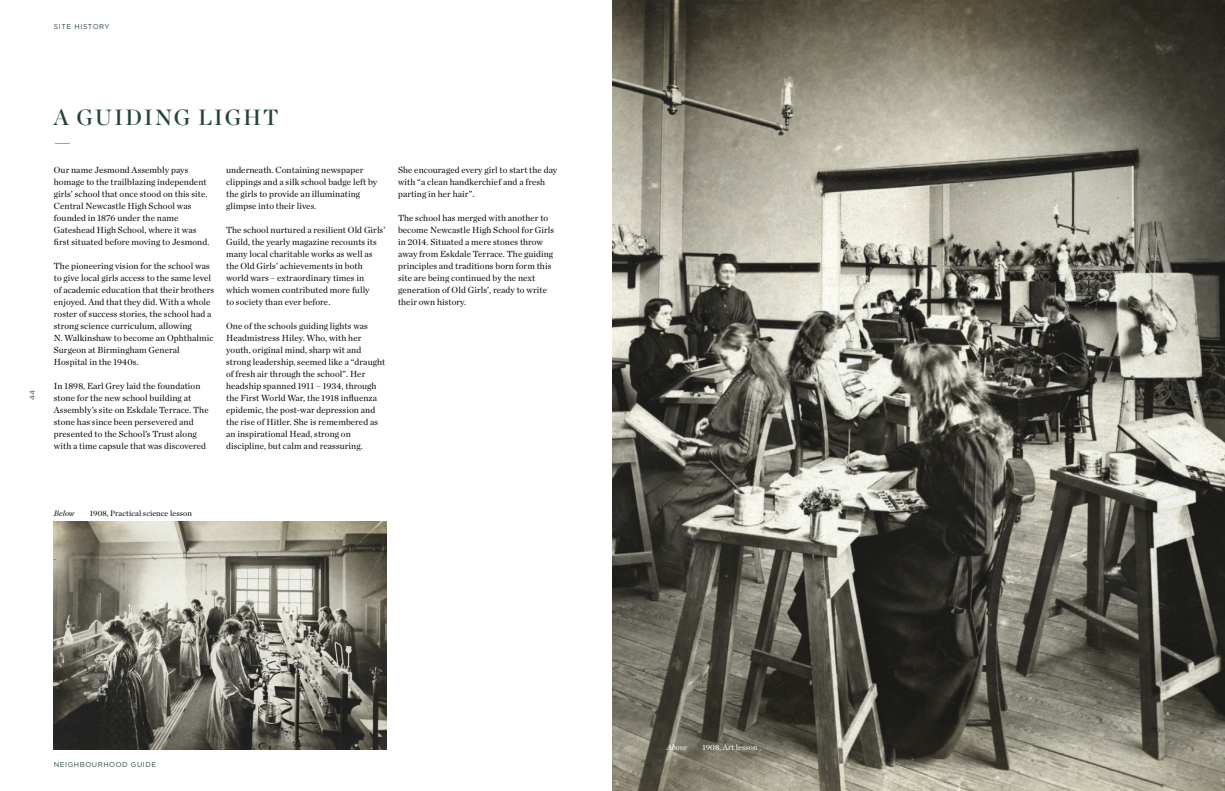
<style>
.page{position:relative;width:1225px;height:791px;background:#fff}
.page>*{position:absolute;margin:0;border:0;box-sizing:border-box;transform-origin:0 0}
.t1{font:22px/24px "Chronicle Display Semi";letter-spacing:.08em;color:#25443e}
.t2{font:9px/12px "Chronicle Deck";letter-spacing:.01em;color:#000}
.t3{font:8px "Chronicle Deck";letter-spacing:.01em;color:#000}
.t4{font:8px "Chronicle Deck";letter-spacing:.01em;color:#fff}
.t5{font:italic 8px "Chronicle Deck";letter-spacing:.01em;color:#000}
.t6{font:italic 8px "Chronicle Deck";letter-spacing:.005em;color:#fff}
.t7{font:7px "Gotham";letter-spacing:.08em;color:#25443e}
</style>
<div class="page">
<img style="left:612px;top:0;width:613px;height:791px">
<img style="left:54px;top:521px;width:333px;height:228px">
<p class="t7" style="left:54px;top:22px;width:57px">SITE HISTORY</p>
<h1 class="t1" style="left:54px;top:104px;width:226px">A GUIDING LIGHT —</h1>
<p class="t2" style="left:54px;top:164px;width:157px">Our name Jesmond Assembly pays homage to the trailblazing independent girls’ school that once stood on this site.<br>Central Newcastle High School was founded in 1876 under the name Gateshead High School, where it was first situated before moving to Jesmond.</p>
<p class="t2" style="left:54px;top:260px;width:162px">The pioneering vision for the school was to give local girls access to the same level of academic education that their brothers enjoyed. And that they did. With a whole roster of success stories, the school had a strong science curriculum, allowing<br>N. Walkinshaw to become an Ophthalmic Surgeon at Birmingham General Hospital in the 1940s.</p>
<p class="t2" style="left:54px;top:380px;width:156px">In 1898, Earl Grey laid the foundation stone for the new school building at Assembly’s site on Eskdale Terrace. The stone has since been persevered and presented to the School’s Trust along with a time capsule that was discovered</p>
<p class="t2" style="left:398px;top:164px;width:161px">She encouraged every girl to start the day with “a clean handkerchief and a fresh parting in her hair”.</p>
<p class="t2" style="left:398px;top:212px;width:158px">The school has merged with another to become Newcastle High School for Girls in 2014. Situated a mere stones throw away from Eskdale Terrace. The guiding principles and traditions born form this site are being continued by the next generation of Old Girls’, ready to write their own history.</p>
<p class="t2" style="left:226px;top:164px;width:153px">underneath. Containing newspaper clippings and a silk school badge left by the girls to provide an illuminating glimpse into their lives.</p>
<p class="t2" style="left:226px;top:224px;width:161px">The school nurtured a resilient Old Girls’ Guild, the yearly magazine recounts its many local charitable works as well as the Old Girls’ achievements in both world wars – extraordinary times in which women contributed more fully<br>to society than ever before.</p>
<p class="t2" style="left:226px;top:320px;width:161px">One of the schools guiding lights was Headmistress Hiley. Who, with her youth, original mind, sharp wit and strong leadership, seemed like a “draught of fresh air through the school”. Her headship spanned 1911 – 1934, through the First World War, the 1918 influenza epidemic, the post-war depression and the rise of Hitler. She is remembered as an inspirational Head, strong on discipline, but calm and reassuring.</p>
<p class="t7" style="left:28px;top:400px;width:11px;rotate:-90deg">44</p>
<p class="t7" style="left:1193px;top:400px;width:11px;rotate:-90deg">45</p>
<p class="t5" style="left:54px;top:507px;width:22px">Below</p>
<p class="t3" style="left:90px;top:507px;width:103px">1908, Practical science lesson</p>
<p class="t7" style="left:54px;top:760px;width:104px">NEIGHBOURHOOD GUIDE</p>
<p class="t6" style="left:666px;top:741px;width:22px">Above</p>
<p class="t4" style="left:702px;top:741px;width:57px">1908, Art lesson</p>
</div>
